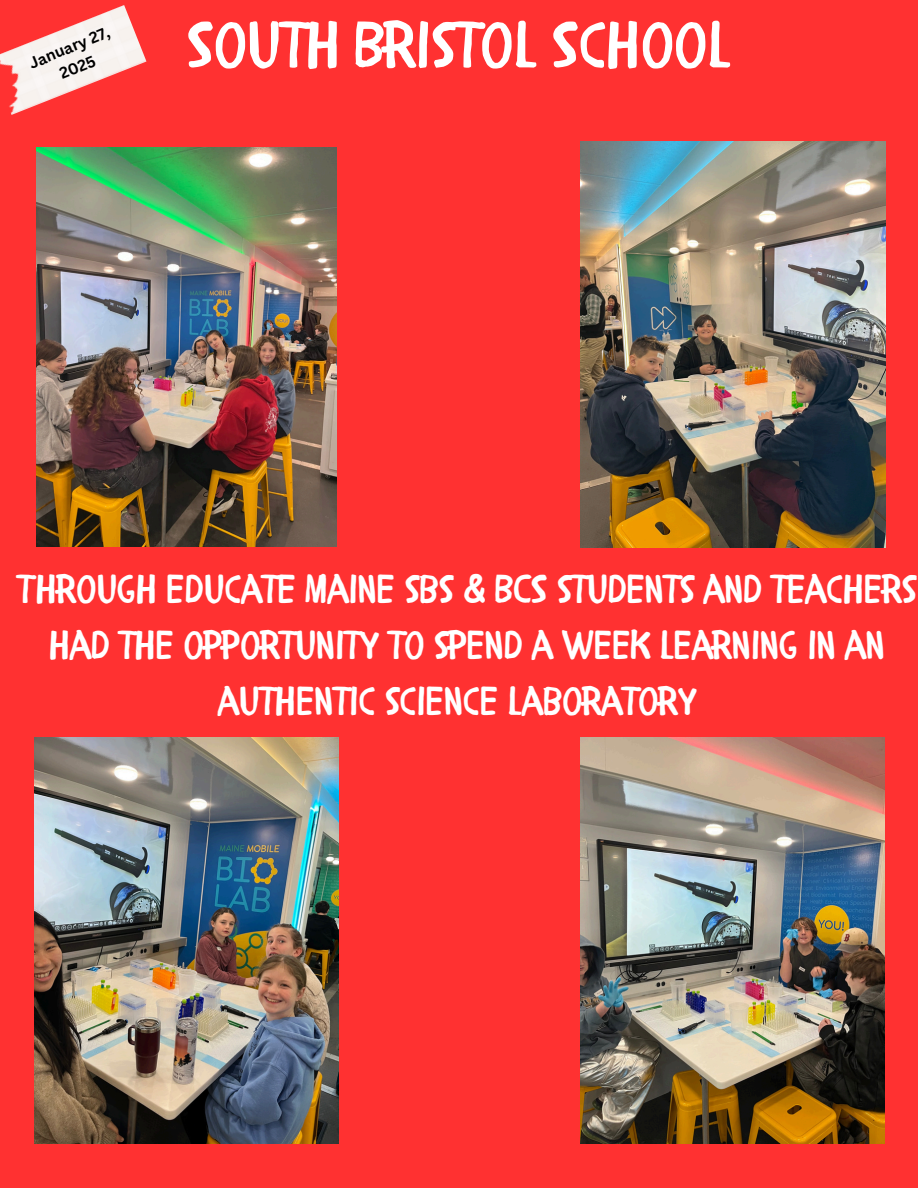
<style>
.page{position:relative;width:918px;height:1188px;background:#ff3131}
.page>*{position:absolute;margin:0;border:0;box-sizing:border-box;transform-origin:0 0}
.t1{font:66px "CHILDRENONE";color:#fff}
.t2{font:40.5px/56.2px "CHILDRENONE";color:#fff;text-align:center}
.t3{font:700 15.45px "Canva Sans";color:#000}
</style>
<div class="page">
<img style="left:0;top:5px;width:146px;height:110px">
<img style="left:37px;top:147px;width:300px;height:400px">
<img style="left:580px;top:141px;width:305px;height:406px">
<img style="left:34px;top:737px;width:304px;height:406px">
<img style="left:581px;top:737px;width:304px;height:406px">
<p class="t3" style="left:26px;top:54px;width:87px;rotate:-23deg">January 27,</p>
<p class="t1" style="left:187px;top:-13px;width:545px">SOUTH BRISTOL SCHOOL</p>
<p class="t3" style="left:56px;top:64px;width:39px;rotate:-23deg">2025</p>
<h1 class="t2" style="left:17px;top:557px;width:900px">THROUGH EDUCATE MAINE SBS &amp; BCS STUDENTS AND TEACHERS<br>HAD THE OPPORTUNITY TO SPEND A WEEK LEARNING IN AN<br>AUTHENTIC SCIENCE LABORATORY</h1>
</div>
